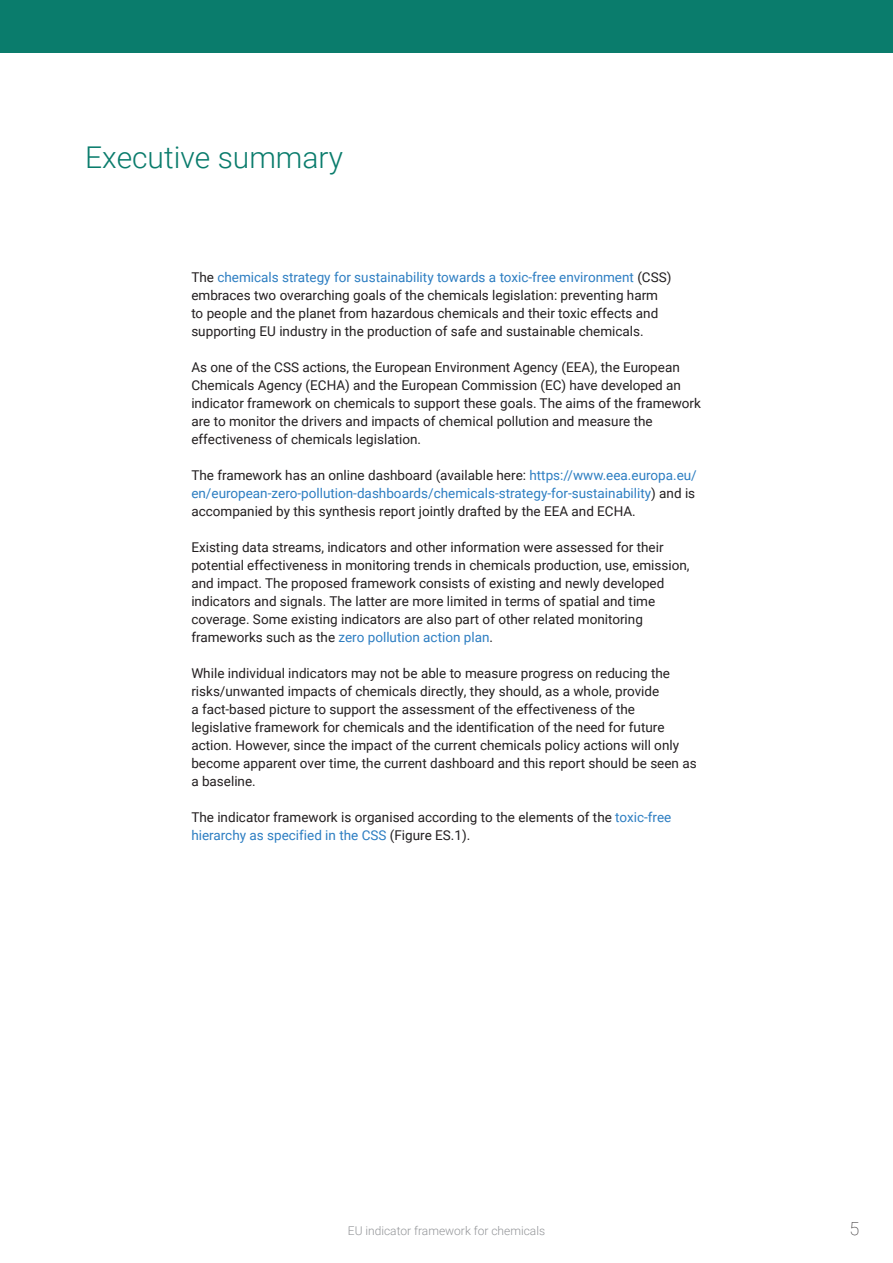
<style>
.page{position:relative;width:893px;height:1263px;background:#fff}
.page>*{position:absolute;margin:0;border:0;box-sizing:border-box;transform-origin:0 0}
._2023_-_Chapter_title__Heading_1{font:300 30px "Roboto";color:#0a7c6c}
.t1{font:100 18px "Roboto";color:#231f20}
._2023_-_Body_text{font:13.5px/18px "Roboto";color:#231f20}
.t2{font:300 12px "Roboto";color:#939598}
.s1{color:#2d7ec2}
</style>
<div class="page">
<div style="left:0;top:0;width:892px;height:53px;background:#0a7c6c"></div>
<p class="_2023_-_Chapter_title__Heading_1" style="left:85px;top:136px;width:259px">Executive summary</p>
<p class="_2023_-_Body_text" style="left:191px;top:267px;width:482px">The <span class="s1">chemicals strategy for sustainability towards a toxic-free environment</span> (CSS) embraces two overarching goals of the chemicals legislation: preventing harm to people and the planet from hazardous chemicals and their toxic effects and supporting EU industry in the production of safe and sustainable chemicals.</p>
<p class="_2023_-_Body_text" style="left:191px;top:357px;width:511px">As one of the CSS actions, the European Environment Agency (EEA), the European Chemicals Agency (ECHA) and the European Commission (EC) have developed an indicator framework on chemicals to support these goals. The aims of the framework are to monitor the drivers and impacts of chemical pollution and measure the effectiveness of chemicals legislation.</p>
<p class="_2023_-_Body_text" style="left:191px;top:465px;width:507px">The framework has an online dashboard (available here: <span class="s1">https://www.eea.europa.eu/ en/european-zero-pollution-dashboards/chemicals-strategy-for-sustainability</span>) and is accompanied by this synthesis report jointly drafted by the EEA and ECHA.</p>
<p class="_2023_-_Body_text" style="left:191px;top:537px;width:500px">Existing data streams, indicators and other information were assessed for their potential effectiveness in monitoring trends in chemicals production, use, emission, and impact. The proposed framework consists of existing and newly developed indicators and signals. The latter are more limited in terms of spatial and time coverage. Some existing indicators are also part of other related monitoring frameworks such as the <span class="s1">zero pollution action plan</span>.</p>
<p class="_2023_-_Body_text" style="left:191px;top:663px;width:507px">While individual indicators may not be able to measure progress on reducing the risks/unwanted impacts of chemicals directly, they should, as a whole, provide<br>a fact-based picture to support the assessment of the effectiveness of the legislative framework for chemicals and the identification of the need for future action. However, since the impact of the current chemicals policy actions will only become apparent over time, the current dashboard and this report should be seen as a baseline.</p>
<p class="_2023_-_Body_text" style="left:191px;top:807px;width:481px">The indicator framework is organised according to the elements of the <span class="s1">toxic-free hierarchy as specified in the CSS</span> (Figure ES.1).</p>
<p class="t2" style="left:348px;top:1223px;width:199px">EU indicator framework for chemicals</p>
<h2 class="t1" style="left:849px;top:1216px;width:11px">5</h2>
</div>
